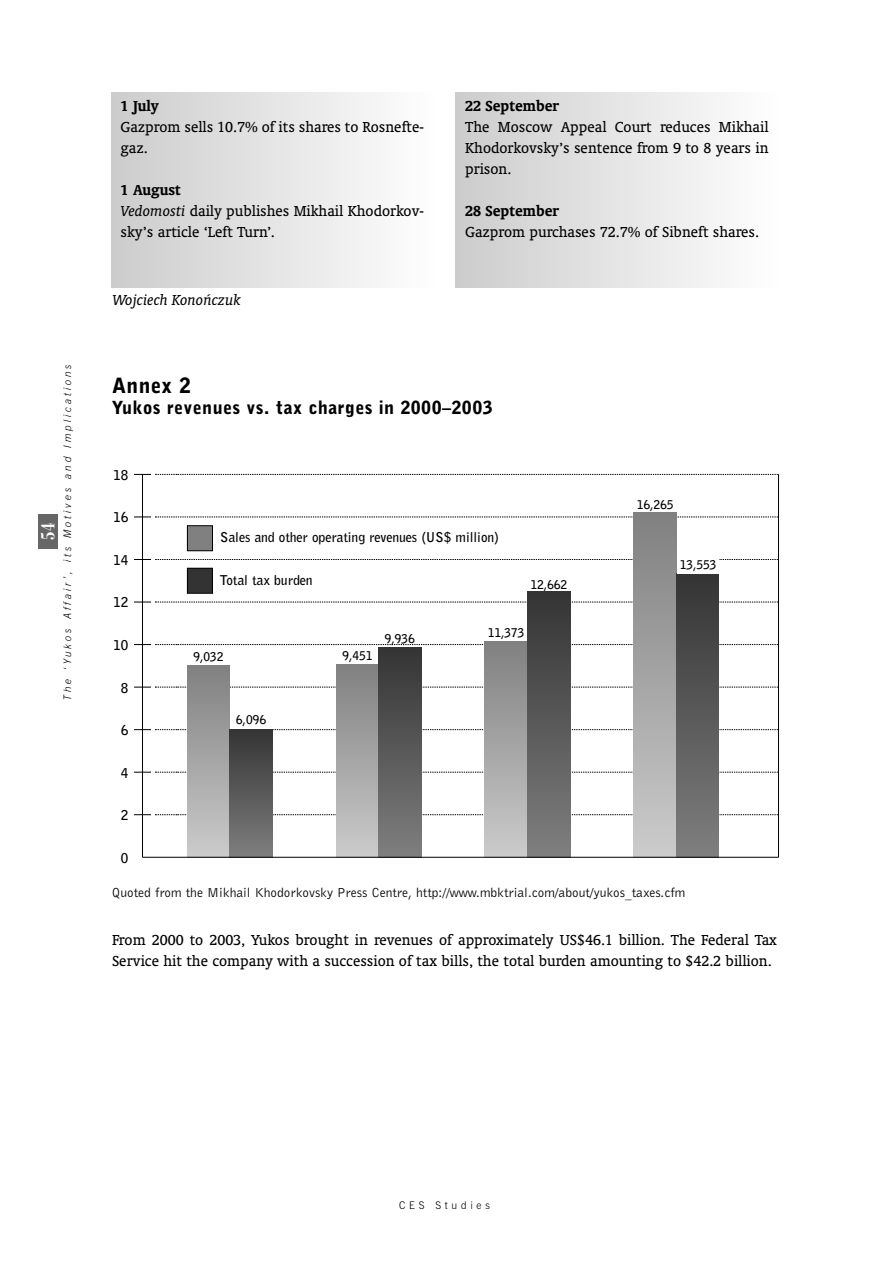
<style>
.page{position:relative;width:893px;height:1262px;background:#fff}
.page>*{position:absolute;margin:0;border:0;box-sizing:border-box;transform-origin:0 0}
.t1{font:900 21px "Bell Gothic PL";letter-spacing:.02em;color:#000}
.t2{font:700 condensed 21px "Bodoni PL";color:#fff}
.t3{font:900 18px "Bell Gothic PL";letter-spacing:.02em;color:#000}
.t4{font:16.5px/21px "Oranda PL";color:#000}
.t5{font:700 16.5px "Oranda PL";color:#000}
.t6{font:italic 16.5px "Oranda PL";color:#000}
.t7{font:13.5px "Bell Gothic PL";color:#000}
.t8{font:700 13.5px "Bell Gothic PL";color:#000}
.t9{font:700 12px "Bell Gothic PL";color:#000}
.t10{font:italic 300 10.5px "News Gothic PL";letter-spacing:.26em;color:#000}
.t11{font:300 10.5px "News Gothic PL";letter-spacing:.355em;color:#000}
.s1{font-weight:700}
.s2{font-style:italic}
</style>
<div class="page">
<div style="left:112px;top:92px;width:323px;height:196px;background:linear-gradient(to right,#ccc,#fefefe)"></div>
<div style="left:455px;top:92px;width:323px;height:196px;background:linear-gradient(to right,#ccc,#fefefe)"></div>
<div style="left:38px;top:514px;width:19px;height:34px;background:#666"></div>
<div style="left:187px;top:666px;width:43px;height:191px;background:linear-gradient(to bottom,#818181,#cbcbcb)"></div>
<div style="left:230px;top:729px;width:42px;height:128px;background:linear-gradient(to bottom,#343434,#7d7d7d)"></div>
<hr style="left:142px;top:474px;width:1px;height:383px;background:#000">
<hr style="left:778px;top:474px;width:1px;height:383px;background:#000">
<svg style="left:134px;top:602px;width:644px;height:1px"></svg>
<svg style="left:134px;top:559px;width:644px;height:1px"></svg>
<svg style="left:134px;top:516px;width:644px;height:1px"></svg>
<svg style="left:134px;top:814px;width:644px;height:1px"></svg>
<svg style="left:134px;top:772px;width:644px;height:1px"></svg>
<svg style="left:134px;top:729px;width:644px;height:1px"></svg>
<svg style="left:134px;top:687px;width:644px;height:1px"></svg>
<svg style="left:134px;top:644px;width:644px;height:1px"></svg>
<svg style="left:134px;top:474px;width:644px;height:1px"></svg>
<div style="left:336px;top:665px;width:42px;height:192px;background:linear-gradient(to bottom,#818181,#cbcbcb)"></div>
<div style="left:378px;top:647px;width:43px;height:210px;background:linear-gradient(to bottom,#343434,#7e7e7e)"></div>
<div style="left:485px;top:641px;width:42px;height:216px;background:linear-gradient(to bottom,#808080,#cbcbcb)"></div>
<div style="left:527px;top:591px;width:43px;height:266px;background:linear-gradient(to bottom,#343434,#7f7f7f)"></div>
<div style="left:634px;top:512px;width:42px;height:345px;background:linear-gradient(to bottom,#808080,#ccc)"></div>
<div style="left:676px;top:573px;width:43px;height:284px;background:linear-gradient(to bottom,#343434,#7f7f7f)"></div>
<div style="left:677px;top:559px;width:42px;height:14px;background:#fff"></div>
<hr style="left:142px;top:857px;width:636px;height:1px;background:#000">
<div style="left:188px;top:526px;width:24px;height:24px;background:#808080"></div>
<div style="left:187px;top:525px;width:26px;height:26px;border:1px solid #000"></div>
<div style="left:188px;top:568px;width:24px;height:25px;background:#333"></div>
<div style="left:187px;top:568px;width:26px;height:25px;border:1px solid #000"></div>
<p class="t2" style="left:41px;top:540px;width:19px;rotate:-90deg">54</p>
<p class="t10" style="left:64px;top:700px;width:338px;rotate:-90deg">The ‘Yukos Affair’, its Motives and Implications</p>
<p class="t5" style="left:121px;top:100px;width:40px">1 July</p>
<p class="t4" style="left:121px;top:118px;width:305px">Gazprom sells 10.7% of its shares to Rosnefte&shy;gaz.</p>
<p class="t4" style="left:121px;top:181px;width:305px"><span class="s1">1 August<br></span><span class="s2">Vedomosti</span> daily publishes Mikhail Khodorkov&shy;sky’s article ‘Left Turn’.</p>
<p class="t6" style="left:112px;top:293px;width:130px">Wojciech Konoƒczuk</p>
<p class="t5" style="left:465px;top:100px;width:95px">22 September</p>
<p class="t4" style="left:465px;top:118px;width:305px;text-align:justify">The Moscow Appeal Court reduces Mikhail Khodorkovsky’s sentence from 9 to 8 years in prison.</p>
<p class="t5" style="left:465px;top:205px;width:95px">28 September</p>
<p class="t4" style="left:465px;top:223px;width:295px">Gazprom purchases 72.7% of Sibneft shares.</p>
<p class="t1" style="left:112px;top:378px;width:80px">Annex 2</p>
<p class="t3" style="left:112px;top:401px;width:382px">Yukos revenues vs. tax charges in 2000–2003</p>
<p class="t8" style="left:113px;top:470px;width:17px">18</p>
<p class="t8" style="left:113px;top:512px;width:17px">16</p>
<p class="t8" style="left:113px;top:555px;width:17px">14</p>
<p class="t8" style="left:113px;top:597px;width:17px">12</p>
<p class="t8" style="left:113px;top:640px;width:17px">10</p>
<p class="t8" style="left:121px;top:682px;width:9px">8</p>
<p class="t8" style="left:121px;top:725px;width:9px">6</p>
<p class="t8" style="left:121px;top:767px;width:9px">4</p>
<p class="t8" style="left:121px;top:810px;width:9px">2</p>
<p class="t8" style="left:121px;top:852px;width:9px">0</p>
<p class="t8" style="left:220px;top:532px;width:280px">Sales and other operating revenues (US$ million)</p>
<p class="t8" style="left:220px;top:574px;width:94px">Total tax burden</p>
<p class="t9" style="left:530px;top:580px;width:38px">12,662</p>
<p class="t9" style="left:193px;top:652px;width:32px">9,032</p>
<p class="t9" style="left:236px;top:715px;width:32px">6,096</p>
<p class="t9" style="left:342px;top:651px;width:32px">9,451</p>
<p class="t9" style="left:385px;top:634px;width:32px">9,936</p>
<p class="t9" style="left:488px;top:628px;width:38px">11,373</p>
<p class="t9" style="left:636px;top:500px;width:38px">16,265</p>
<p class="t9" style="left:679px;top:560px;width:38px">13,553</p>
<p class="t7" style="left:112px;top:887px;width:574px">Quoted from the Mikhail Khodorkovsky Press Centre, http://www.mbktrial.com/about/yukos_taxes.cfm</p>
<p class="t4" style="left:112px;top:930px;width:666px">From 2000 to 2003, Yukos brought in revenues of approximately US$46.1 billion. The Federal Tax<br>Service hit the company with a succession of tax bills, the total burden amounting to $42.2 billion.</p>
<p class="t11" style="left:399px;top:1201px;width:92px">CES Studies</p>
</div>
